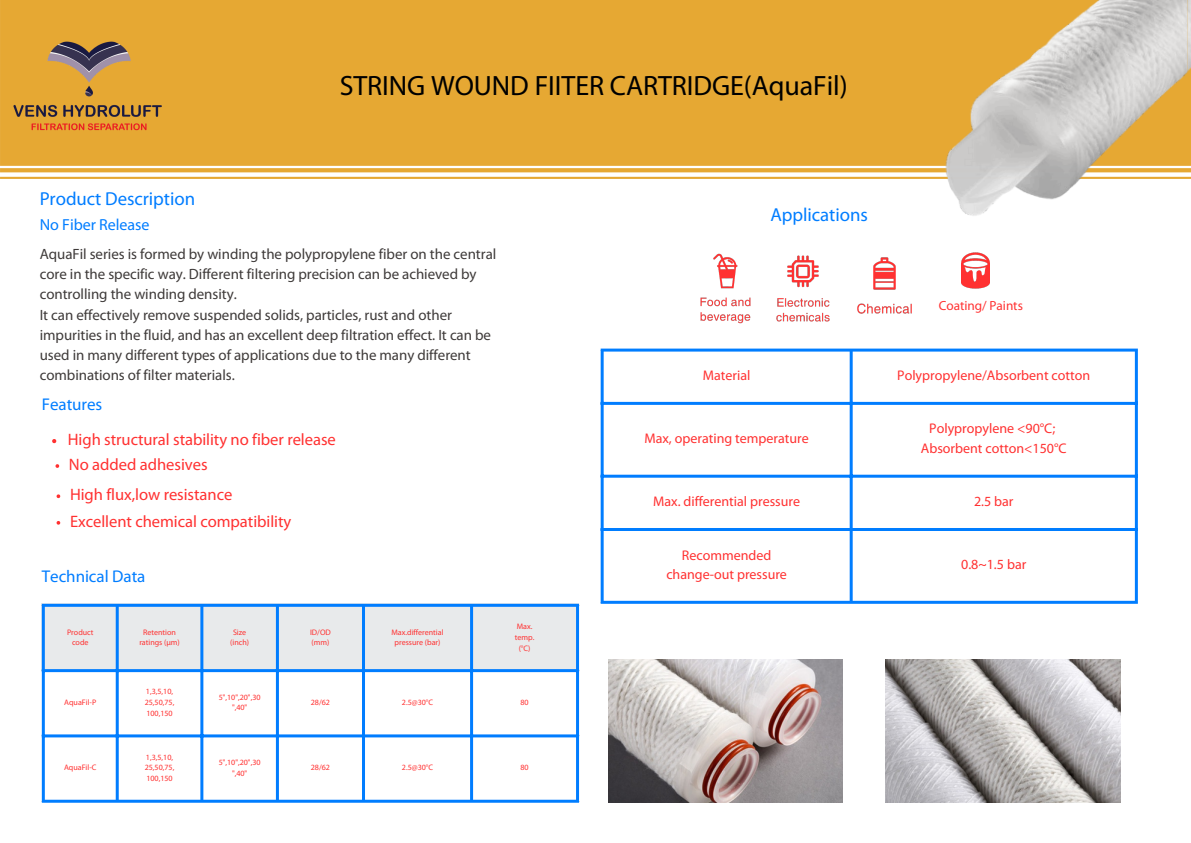
<style>
.page{position:relative;width:1191px;height:843px;background:#fff}
.page>*{position:absolute;margin:0;border:0;box-sizing:border-box;transform-origin:0 0}
.t1{font:28px "Myriad Pro";letter-spacing:-.005em;color:#000}
.t2{font:18.8px "Myriad Pro";letter-spacing:-.005em;color:#007dff}
.t3{font:17px "Myriad Pro";letter-spacing:-.005em;color:#007dff}
.t4{font:16.6px "Myriad Pro";letter-spacing:-.005em;color:#ff3131}
.t5{font:16px "Myriad Pro";letter-spacing:-.005em;color:#007dff}
.t6{font:14.9px/20.2px "Myriad Pro";letter-spacing:-.005em;color:#3e3a39}
.t7{font:14px "Myriad Pro";color:#ff3131}
.t8{font:13.2px "Myriad Pro";letter-spacing:-.005em;color:#ff3131}
.t9{font:8px/10.7px "Myriad Pro";color:#ff3131;text-align:center}
</style>
<div class="page">
<div style="left:0;top:0;width:868px;height:178px;background:#e6a833"></div>
<img style="left:13px;top:26px;width:152px;height:117px">
<div style="left:42px;top:603px;width:537px;height:67px;background:#e8eaeb"></div>
<hr style="left:42px;top:606px;width:3px;height:193px;background:#007dff">
<hr style="left:116px;top:606px;width:3px;height:193px;background:#007dff">
<hr style="left:200px;top:606px;width:3px;height:193px;background:#007dff">
<hr style="left:276px;top:606px;width:3px;height:193px;background:#007dff">
<hr style="left:362px;top:606px;width:3px;height:193px;background:#007dff">
<hr style="left:470px;top:606px;width:3px;height:193px;background:#007dff">
<hr style="left:576px;top:606px;width:3px;height:193px;background:#007dff">
<hr style="left:42px;top:603px;width:537px;height:3px;background:#007dff">
<hr style="left:42px;top:669px;width:537px;height:3px;background:#007dff">
<hr style="left:42px;top:734px;width:537px;height:3px;background:#007dff">
<hr style="left:42px;top:799px;width:537px;height:3px;background:#007dff">
<svg style="left:52px;top:439px;width:4px;height:4px"></svg>
<img style="left:700px;top:253px;width:51px;height:71px">
<img style="left:776px;top:255px;width:54px;height:67px">
<img style="left:857px;top:257px;width:55px;height:57px">
<img style="left:961px;top:252px;width:28px;height:36px">
<svg style="left:57px;top:494px;width:3px;height:4px"></svg>
<img style="left:608px;top:659px;width:234px;height:143px">
<img style="left:885px;top:659px;width:234px;height:143px">
<hr style="left:600px;top:351px;width:3px;height:249px;background:#007dff">
<hr style="left:849px;top:351px;width:3px;height:249px;background:#007dff">
<hr style="left:1134px;top:351px;width:3px;height:249px;background:#007dff">
<hr style="left:600px;top:348px;width:537px;height:3px;background:#007dff">
<hr style="left:600px;top:402px;width:537px;height:3px;background:#007dff">
<hr style="left:600px;top:474px;width:537px;height:3px;background:#007dff">
<hr style="left:600px;top:528px;width:537px;height:3px;background:#007dff">
<hr style="left:600px;top:600px;width:537px;height:3px;background:#007dff">
<img style="left:868px;top:0;width:322px;height:216px">
<p class="t2" style="left:40px;top:190px;width:157px">Product Description</p>
<p class="t5" style="left:40px;top:218px;width:111px">No Fiber Release</p>
<p class="t1" style="left:339px;top:74px;width:509px">STRING WOUND FIITER CARTRIDGE(AquaFil)</p>
<p class="t2" style="left:770px;top:207px;width:99px">Applications</p>
<p class="t6" style="left:40px;top:245px;width:458px">AquaFil series is formed by winding the polypropylene fiber on the central core in the specific way. Different filtering precision can be achieved by controlling the winding density.<br>It can effectively remove suspended solids, particles, rust and other impurities in the fluid, and has an excellent deep filtration effect. It can be used in many different types of applications due to the many different combinations of filter materials.</p>
<p class="t3" style="left:42px;top:397px;width:62px">Features</p>
<p class="t4" style="left:68px;top:432px;width:269px">High structural stability no fiber release</p>
<p class="t4" style="left:69px;top:457px;width:140px">No added adhesives</p>
<p class="t4" style="left:70px;top:487px;width:164px">High flux,low resistance</p>
<p class="t4" style="left:70px;top:514px;width:223px">Excellent chemical compatibility</p>
<p class="t3" style="left:42px;top:568px;width:105px">Technical Data</p>
<p class="t9" style="left:67px;top:627px;width:28px">Product code</p>
<h1 class="t9" style="left:139px;top:627px;width:42px">Retention ratings (μm)</h1>
<p class="t9" style="left:233px;top:627px;width:15px">Size</p>
<p class="t9" style="left:230px;top:637px;width:20px">(inch)</p>
<h2 class="t9" style="left:310px;top:627px;width:22px">ID/OD</h2>
<h2 class="t9" style="left:311px;top:637px;width:19px">(mm)</h2>
<h3 class="t9" style="left:391px;top:627px;width:54px">Max.differential</h3>
<h3 class="t9" style="left:394px;top:637px;width:47px">pressure (bar)</h3>
<h2 class="t9" style="left:516px;top:621px;width:17px">Max.</h2>
<p class="t9" style="left:514px;top:632px;width:21px">temp.</p>
<p class="t9" style="left:518px;top:643px;width:13px">(°C)</p>
<p class="t9" style="left:64px;top:697px;width:34px">AquaFil-P</p>
<p class="t9" style="left:64px;top:762px;width:34px">AquaFil-C</p>
<p class="t9" style="left:146px;top:687px;width:29px">1,3,5,10,</p>
<h2 class="t9" style="left:145px;top:697px;width:31px">25,50,75,</h2>
<p class="t9" style="left:146px;top:708px;width:28px">100,150</p>
<p class="t9" style="left:146px;top:752px;width:29px">1,3,5,10,</p>
<p class="t9" style="left:145px;top:762px;width:31px">25,50,75,</p>
<p class="t9" style="left:146px;top:773px;width:28px">100,150</p>
<p class="t9" style="left:219px;top:692px;width:43px">5",10",20",30 ",40"</p>
<p class="t9" style="left:311px;top:697px;width:21px">28/62</p>
<p class="t9" style="left:402px;top:697px;width:33px">2.5@30°C</p>
<p class="t9" style="left:520px;top:697px;width:10px">80</p>
<p class="t9" style="left:219px;top:757px;width:43px">5",10",20",30 ",40"</p>
<p class="t9" style="left:311px;top:762px;width:21px">28/62</p>
<p class="t9" style="left:402px;top:762px;width:33px">2.5@30°C</p>
<p class="t9" style="left:520px;top:762px;width:10px">80</p>
<p class="t8" style="left:938px;top:300px;width:85px">Coating/ Paints</p>
<p class="t7" style="left:702px;top:369px;width:49px">Material</p>
<p class="t7" style="left:897px;top:369px;width:194px">Polypropylene/Absorbent cotton</p>
<p class="t7" style="left:644px;top:432px;width:166px">Max, operating temperature</p>
<p class="t7" style="left:929px;top:423px;width:128px">Polypropylene &lt;90°C;</p>
<p class="t7" style="left:920px;top:442px;width:147px">Absorbent cotton&lt;150°C</p>
<p class="t7" style="left:653px;top:495px;width:148px">Max. differential pressure</p>
<p class="t7" style="left:973px;top:495px;width:41px">2.5 bar</p>
<p class="t7" style="left:682px;top:549px;width:91px">Recommended</p>
<p class="t7" style="left:666px;top:568px;width:122px">change-out pressure</p>
<p class="t7" style="left:961px;top:558px;width:67px">0.8~1.5 bar</p>
</div>
